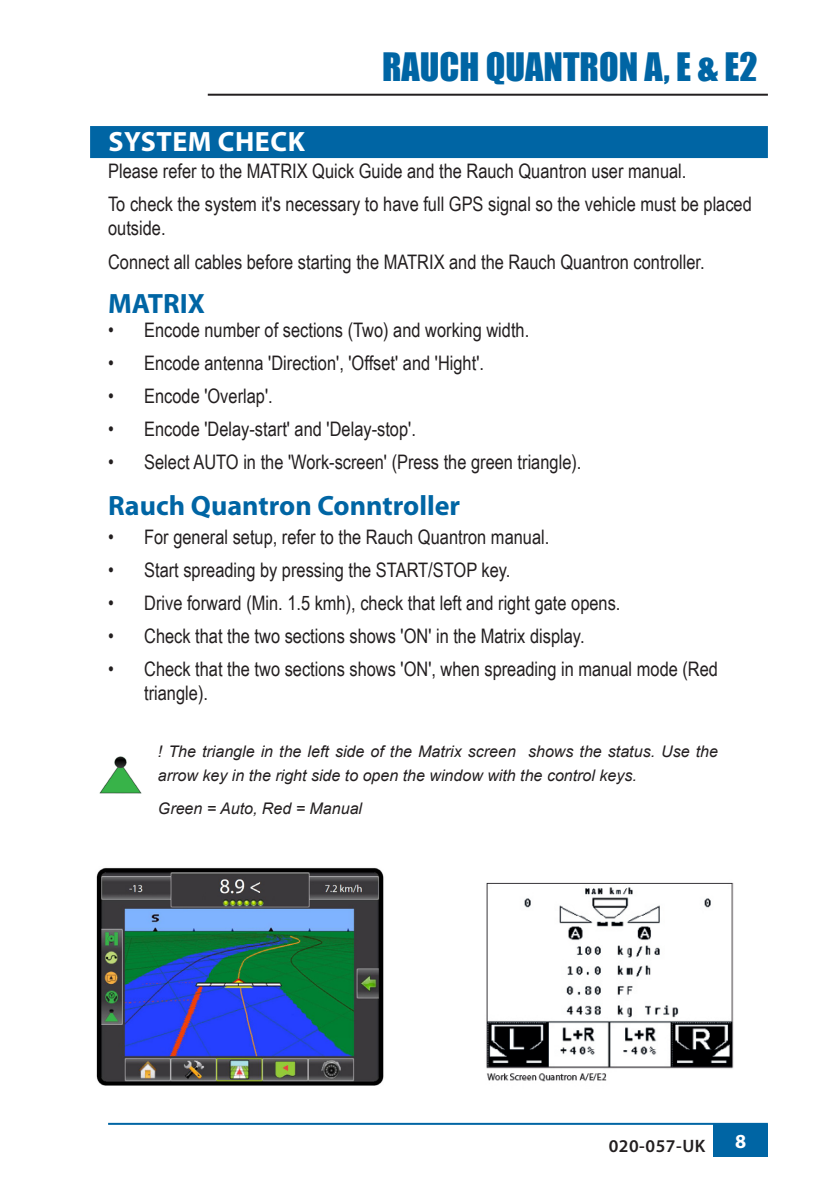
<style>
.page{position:relative;width:840px;height:1191px;background:#fff}
.page>*{position:absolute;margin:0;border:0;box-sizing:border-box;transform-origin:0 0}
.t1{font:36px "Impact";color:#0065a4}
.Head_3_-_sub-section{font:700 28px "Myriad Pro";color:#0065a4}
.Head_2_-_section{font:700 28px "Myriad Pro";letter-spacing:.02em;color:#fff}
.Brødtekst{font:20px/24px "Arial Narrow";color:#231f20}
.t2{font:700 20px "Myriad Pro";color:#fff}
.t3{font:600 18px "Myriad Pro";letter-spacing:.03em;color:#231f20}
.Brødtekst-2{font:italic 16px/24px "Arial";color:#231f20}
</style>
<div class="page">
<div style="left:713px;top:1124px;width:54px;height:32px;background:#0065a4"></div>
<hr style="left:108px;top:1122px;width:659px;height:2px;background:#0065a4">
<hr style="left:208px;top:94px;width:559px;height:2px;background:#231f20">
<div style="left:90px;top:126px;width:677px;height:32px;background:#0065a4"></div>
<img style="left:96px;top:867px;width:288px;height:219px">
<img style="left:486px;top:882px;width:248px;height:200px">
<img style="left:99px;top:756px;width:43px;height:38px">
<h1 class="t1" style="left:382px;top:39px;width:377px">RAUCH QUANTRON A, E &amp; E2</h1>
<p class="Head_2_-_section" style="left:108px;top:123px;width:198px">SYSTEM CHECK</p>
<p class="Brødtekst" style="left:108px;top:159px;width:579px">Please refer to the MATRIX Quick Guide and the Rauch Quantron user manual.</p>
<p class="Brødtekst" style="left:108px;top:192px;width:645px">To check the system it's necessary to have full GPS signal so the vehicle must be placed outside.</p>
<p class="Brødtekst" style="left:108px;top:249px;width:597px">Connect all cables before starting the MATRIX and the Rauch Quantron controller.</p>
<p class="Head_3_-_sub-section" style="left:108px;top:285px;width:98px">MATRIX</p>
<p class="Brødtekst" style="left:108px;top:317px;width:422px">• Encode number of sections (Two) and working width.</p>
<p class="Brødtekst" style="left:108px;top:350px;width:377px">• Encode antenna 'Direction', 'Offset' and 'Hight'.</p>
<p class="Brødtekst" style="left:108px;top:383px;width:166px">• Encode 'Overlap'.</p>
<p class="Brødtekst" style="left:108px;top:416px;width:309px">• Encode 'Delay-start' and 'Delay-stop'.</p>
<p class="Brødtekst" style="left:108px;top:449px;width:474px">• Select AUTO in the 'Work-screen' (Press the green triangle).</p>
<p class="Head_3_-_sub-section" style="left:108px;top:488px;width:353px">Rauch Quantron Conntroller</p>
<p class="Brødtekst" style="left:108px;top:524px;width:442px">• For general setup, refer to the Rauch Quantron manual.</p>
<p class="Brødtekst" style="left:108px;top:557px;width:403px">• Start spreading by pressing the START/STOP key.</p>
<p class="Brødtekst" style="left:108px;top:590px;width:513px">• Drive forward (Min. 1.5 kmh), check that left and right gate opens.</p>
<p class="Brødtekst" style="left:108px;top:623px;width:477px">• Check that the two sections shows 'ON' in the Matrix display.</p>
<p class="Brødtekst" style="left:144px;top:656px;width:575px;text-indent:-36px">• Check that the two sections shows 'ON', when spreading in manual mode (Red triangle).</p>
<p class="Brødtekst-2" style="left:158px;top:739px;width:561px">! The triangle in the left side of the Matrix screen shows the status. Use the arrow key in the right side to open the window with the control keys.</p>
<p class="Brødtekst-2" style="left:158px;top:796px;width:205px">Green = Auto, Red = Manual</p>
<p class="t3" style="left:608px;top:1134px;width:98px">020-057-UK</p>
<p class="t2" style="left:735px;top:1127px;width:13px">8</p>
</div>
